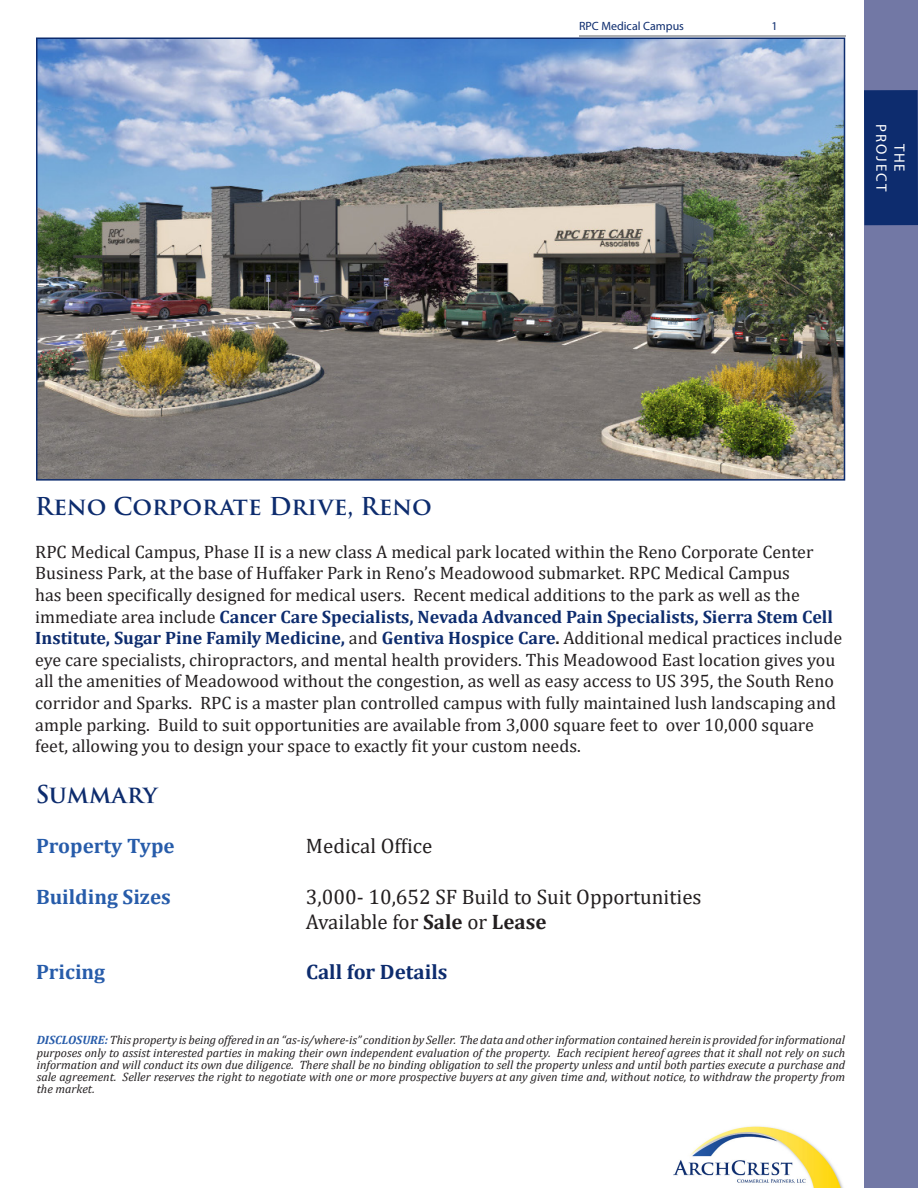
<style>
.page{position:relative;width:918px;height:1188px;background:#fff}
.page>*{position:absolute;margin:0;border:0;box-sizing:border-box;transform-origin:0 0}
.t1{font:600 24px "Trajan Pro 3";letter-spacing:-.005em;color:#0d2c6e}
.t2{font:21px "Cambria";color:#231f20}
.t3{font:700 21px "Cambria";color:#275caa}
.t4{font:700 21px "Cambria";color:#0d2c6e}
.t5{font:18px/21.6px "Cambria";color:#231f20}
.t6{font:15px/18px "Myriad Pro";letter-spacing:.115em;color:#fff;text-align:center}
.t7{font:italic 12.15px/12.1px "Cambria";color:#231f20;text-align:justify}
.t8{font:12px "Myriad Pro";color:#0d2c6e}
.s1{font-weight:700;color:#0d2c6e}
.s2{font-weight:700}
.s3{font-weight:700;color:#275caa}
</style>
<div class="page">
<div style="left:864px;top:0;width:54px;height:1188px;background:#7278a5"></div>
<div style="left:864px;top:90px;width:54px;height:135px;background:#0d2c6e"></div>
<hr style="left:579px;top:35px;width:267px;height:2px;background:#939598">
<img style="left:673px;top:1126px;width:170px;height:62px">
<img style="left:39px;top:41px;width:803px;height:437px">
<div style="left:36px;top:38px;width:809px;height:443px;border:2px solid #0d2c6e"></div>
<p class="t8" style="left:579px;top:19px;width:107px">RPC Medical Campus</p>
<p class="t8" style="left:772px;top:19px;width:8px">1</p>
<p class="t6" style="left:909px;top:124px;width:68px;rotate:90deg">THE<br>PROJECT</p>
<p class="t1" style="left:35px;top:488px;width:398px">Reno Corporate Drive, Reno</p>
<p class="t5" style="left:35px;top:541px;width:808px">RPC Medical Campus, Phase II is a new class A medical park located within the Reno Corporate Center Business Park, at the base of Huffaker Park in Reno’s Meadowood submarket. RPC Medical Campus<br>has been specifically designed for medical users. Recent medical additions to the park as well as the immediate area include <span class="s1">Cancer Care Specialists, Nevada Advanced Pain Specialists, Sierra Stem Cell Institute, Sugar Pine Family Medicine,</span> and <span class="s1">Gentiva Hospice Care</span><span class="s2">.</span> Additional medical practices include eye care specialists, chiropractors, and mental health providers. This Meadowood East location gives you all the amenities of Meadowood without the congestion, as well as easy access to US 395, the South Reno corridor and Sparks. RPC is a master plan controlled campus with fully maintained lush landscaping and ample parking. Build to suit opportunities are available from 3,000 square feet to over 10,000 square feet, allowing you to design your space to exactly fit your custom needs.</p>
<p class="t1" style="left:36px;top:777px;width:123px">Summary</p>
<p class="t3" style="left:36px;top:831px;width:140px">Property Type</p>
<p class="t2" style="left:306px;top:834px;width:128px">Medical Office</p>
<p class="t3" style="left:36px;top:882px;width:136px">Building Sizes</p>
<p class="t2" style="left:306px;top:884px;width:397px">3,000- 10,652 SF Build to Suit Opportunities</p>
<p class="t2" style="left:306px;top:909px;width:242px">Available for <span class="s2">Sale</span> or <span class="s2">Lease</span></p>
<p class="t3" style="left:36px;top:957px;width:71px">Pricing</p>
<p class="t4" style="left:306px;top:957px;width:143px">Call for Details</p>
<p class="t7" style="left:37px;top:1034px;width:810px"><span class="s3">DISCLOSURE:</span> This property is being offered in an “as-is/where-is” condition by Seller. The data and other information contained herein is provided for informational purposes only to assist interested parties in making their own independent evaluation of the property. Each recipient hereof agrees that it shall not rely on such information and will conduct its own due diligence. There shall be no binding obligation to sell the property unless and until both parties execute a purchase and sale agreement. Seller reserves the right to negotiate with one or more prospective buyers at any given time and, without notice, to withdraw the property from the market.</p>
</div>
